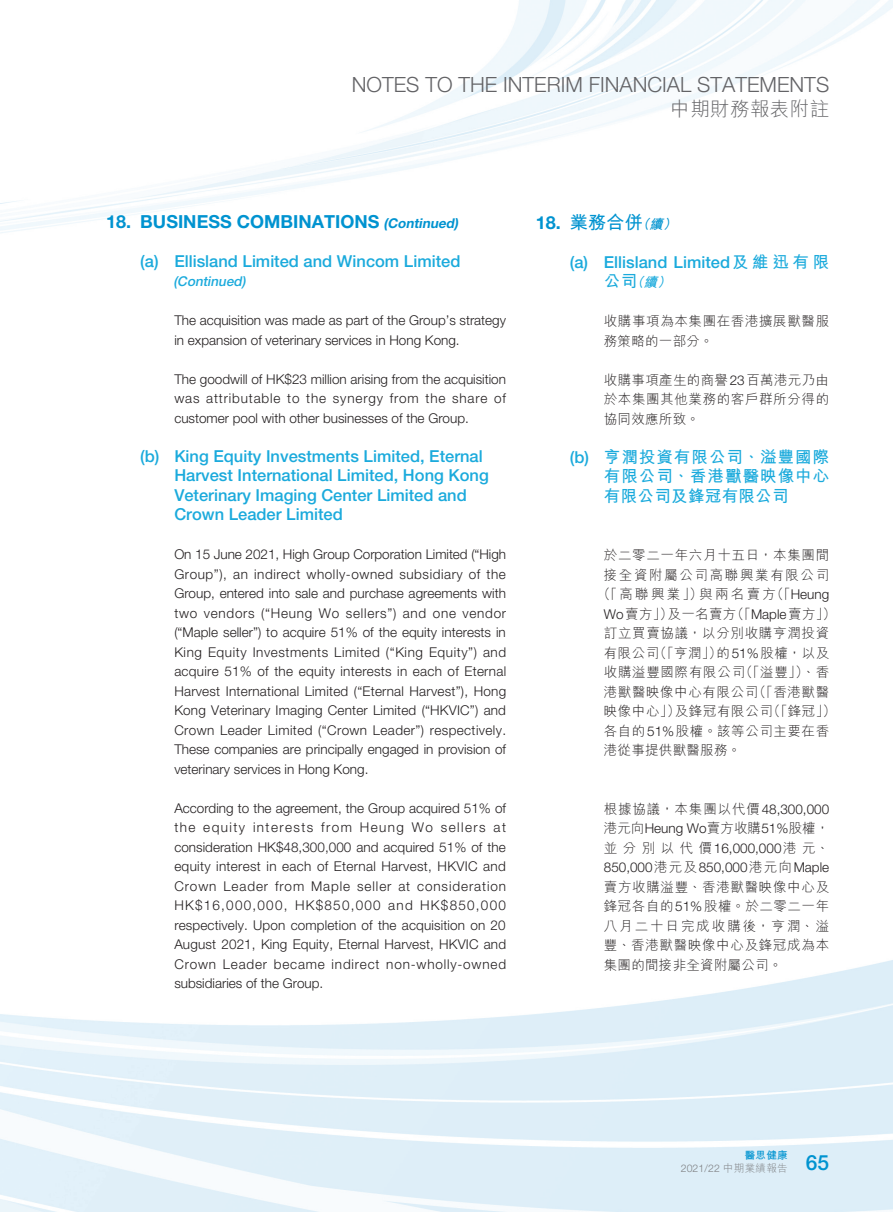
<style>
.page{position:relative;width:893px;height:1212px;background:#fff}
.page>*{position:absolute;margin:0;border:0;box-sizing:border-box;transform-origin:0 0}
.t1{font:300 21px "Helvetica Neue LT Std";color:#636366}
.t2{font:500 21px "Helvetica Neue LT Std";color:#0093d0}
.t3{font:300 19.5px "M Hei HK";letter-spacing:.02em;color:#636366}
._01_H1_E{font:700 18px "Helvetica Neue LT Std";color:#0093d0}
._001_H1_C{font:700 18px "M Hei HK";color:#0093d0}
._02_H2_E{font:500 16.5px/19.5px "Helvetica Neue LT Std";color:#1baadc}
._002_H2_C{font:700 16.5px/19.5px "M Hei HK";letter-spacing:.06em;color:#1baadc;text-align:justify}
._002_H2_C-2{font:500 16.5px "Helvetica Neue LT Std";color:#1baadc}
._00_txt_E{font:300 13.5px/19.5px "Helvetica Neue LT Std";color:#231f20;text-align:justify}
._000_txt_C{font:300 13.5px/19.5px "M Hei HK";letter-spacing:.045em;color:#231f20;text-align:justify}
._000_txt_C-2{font:300 13.5px "M Hei HK";letter-spacing:.175em;color:#231f20}
._000_txt_C-3{font:300 13.5px "M Hei HK";letter-spacing:.12em;color:#231f20}
._02_H2_E-2{font:italic 500 13.5px "Helvetica Neue LT Std";color:#1baadc}
._000_txt_C-4{font:300 13.5px "M Hei HK";letter-spacing:.02em;color:#231f20}
._002_H2_C-3{font:italic 700 13.5px "M Hei HK";color:#1baadc}
.t4{font:300 10.5px "Helvetica Neue LT Std";letter-spacing:.01em;color:#808285}
.t5{font:700 10.5px "M Hei HK";color:#0093d0}
.s1{font-style:italic;font-size:13.5px}
.s2{font-family:"Helvetica Neue LT Std"}
.s3{font-family:"M Hei HK";font-weight:700}
.s4{font-style:normal;font-size:16.5px}
.s5{font-family:"Helvetica Neue LT Std";font-weight:500}
.s6{font-family:"M Hei HK"}
</style>
<div class="page">
<h1 class="t1" style="left:352px;top:72px;width:479px">NOTES TO THE INTERIM FINANCIAL STATEMENTS</h1>
<h2 class="t3" style="left:670px;top:99px;width:160px">中期財務報表附註</h2>
<p class="_01_H1_E" style="left:106px;top:210px;width:353px">18. BUSINESS COMBINATIONS <span class="s1">(Continued)</span></p>
<p class="_02_H2_E" style="left:140px;top:251px;width:322px">(a) Ellisland Limited and Wincom Limited</p>
<p class="_02_H2_E-2" style="left:174px;top:273px;width:74px">(Continued)</p>
<p class="_00_txt_E" style="left:174px;top:310px;width:333px">The acquisition was made as part of the Group’s strategy in expansion of veterinary services in Hong Kong.</p>
<p class="_00_txt_E" style="left:174px;top:369px;width:333px">The goodwill of HK$23 million arising from the acquisition was attributable to the synergy from the share of customer pool with other businesses of the Group.</p>
<p class="_02_H2_E" style="left:174px;top:446px;width:316px;text-indent:-34px">(b) King Equity Investments Limited, Eternal Harvest International Limited, Hong Kong Veterinary Imaging Center Limited and Crown Leader Limited</p>
<p class="_00_txt_E" style="left:174px;top:544px;width:333px">On 15 June 2021, High Group Corporation Limited (“High Group”), an indirect wholly-owned subsidiary of the Group, entered into sale and purchase agreements with two vendors (“Heung Wo sellers”) and one vendor (“Maple seller”) to acquire 51% of the equity interests in King Equity Investments Limited (“King Equity”) and acquire 51% of the equity interests in each of Eternal Harvest International Limited (“Eternal Harvest”), Hong Kong Veterinary Imaging Center Limited (“HKVIC”) and Crown Leader Limited (“Crown Leader”) respectively.<br>These companies are principally engaged in provision of veterinary services in Hong Kong.</p>
<p class="_00_txt_E" style="left:174px;top:798px;width:333px">According to the agreement, the Group acquired 51% of the equity interests from Heung Wo sellers at consideration HK$48,300,000 and acquired 51% of the equity interest in each of Eternal Harvest, HKVIC and Crown Leader from Maple seller at consideration HK$16,000,000, HK$850,000 and HK$850,000 respectively. Upon completion of the acquisition on 20<br>August 2021, King Equity, Eternal Harvest, HKVIC and Crown Leader became indirect non-wholly-owned subsidiaries of the Group.</p>
<p class="_001_H1_C" style="left:536px;top:209px;width:146px"><span class="s2">18.</span> 業務合併<span class="s1">（續）</span></p>
<p class="_002_H2_C-2" style="left:570px;top:252px;width:261px">(a) Ellisland Limited<span class="s3">及維迅有限</span></p>
<p class="_002_H2_C-3" style="left:604px;top:272px;width:72px"><span class="s4">公司</span>（續）</p>
<p class="_000_txt_C" style="left:604px;top:311px;width:227px">收購事項為本集團在香港擴展獸醫服務策略的一部分。</p>
<p class="_000_txt_C" style="left:604px;top:370px;width:227px">收購事項產生的商譽<span class="s2">23</span>百萬港元乃由於本集團其他業務的客戶群所分得的協同效應所致。</p>
<p class="_002_H2_C" style="left:604px;top:445px;width:227px;text-indent:-34px"><span class="s5">(b)</span> 亨潤投資有限公司、溢豐國際有限公司、香港獸醫映像中心有限公司及鋒冠有限公司</p>
<p class="_000_txt_C" style="left:604px;top:545px;width:227px">於二零二一年六月十五日，本集團間</p>
<p class="_000_txt_C-3" style="left:604px;top:568px;width:227px">接全資附屬公司高聯興業有限公司</p>
<p class="_000_txt_C-2" style="left:597px;top:587px;width:234px">（「高聯興業」）與兩名賣方（「<span class="s2">Heung</span></p>
<p class="_000_txt_C" style="left:604px;top:604px;width:234px"><span class="s2">Wo</span>賣方」）及一名賣方（「<span class="s2">Maple</span>賣方」）</p>
<p class="_000_txt_C" style="left:604px;top:623px;width:227px">訂立買賣協議，以分別收購亨潤投資</p>
<p class="_000_txt_C" style="left:604px;top:643px;width:227px">有限公司（「亨潤」）的<span class="s2">51%</span>股權，以及</p>
<p class="_000_txt_C" style="left:604px;top:662px;width:227px">收購溢豐國際有限公司（「溢豐」）、香</p>
<p class="_000_txt_C" style="left:604px;top:682px;width:227px">港獸醫映像中心有限公司（「香港獸醫</p>
<p class="_000_txt_C" style="left:604px;top:701px;width:234px">映像中心」）及鋒冠有限公司（「鋒冠」）</p>
<p class="_000_txt_C" style="left:604px;top:721px;width:227px">各自的<span class="s2">51%</span>股權。該等公司主要在香</p>
<p class="_000_txt_C-4" style="left:604px;top:743px;width:139px">港從事提供獸醫服務。</p>
<p class="_000_txt_C" style="left:604px;top:799px;width:227px">根據協議，本集團以代價<span class="s2">48,300,000</span>港元向<span class="s2">Heung Wo</span>賣方收購<span class="s2">51%</span>股權，並分別以代價<span class="s2">16,000,000</span>港元、<span class="s2">850,000</span>港元及<span class="s2">850,000</span>港元向<span class="s2">Maple</span>賣方收購溢豐、香港獸醫映像中心及鋒冠各自的<span class="s2">51%</span>股權。於二零二一年八月二十日完成收購後，亨潤、溢豐、香港獸醫映像中心及鋒冠成為本集團的間接非全資附屬公司。</p>
<p class="t5" style="left:745px;top:1148px;width:44px">醫思健康</p>
<p class="t4" style="left:681px;top:1162px;width:109px">2021/22 <span class="s6">中期業績報告</span></p>
<h1 class="t2" style="left:806px;top:1149px;width:25px">65</h1>
</div>
